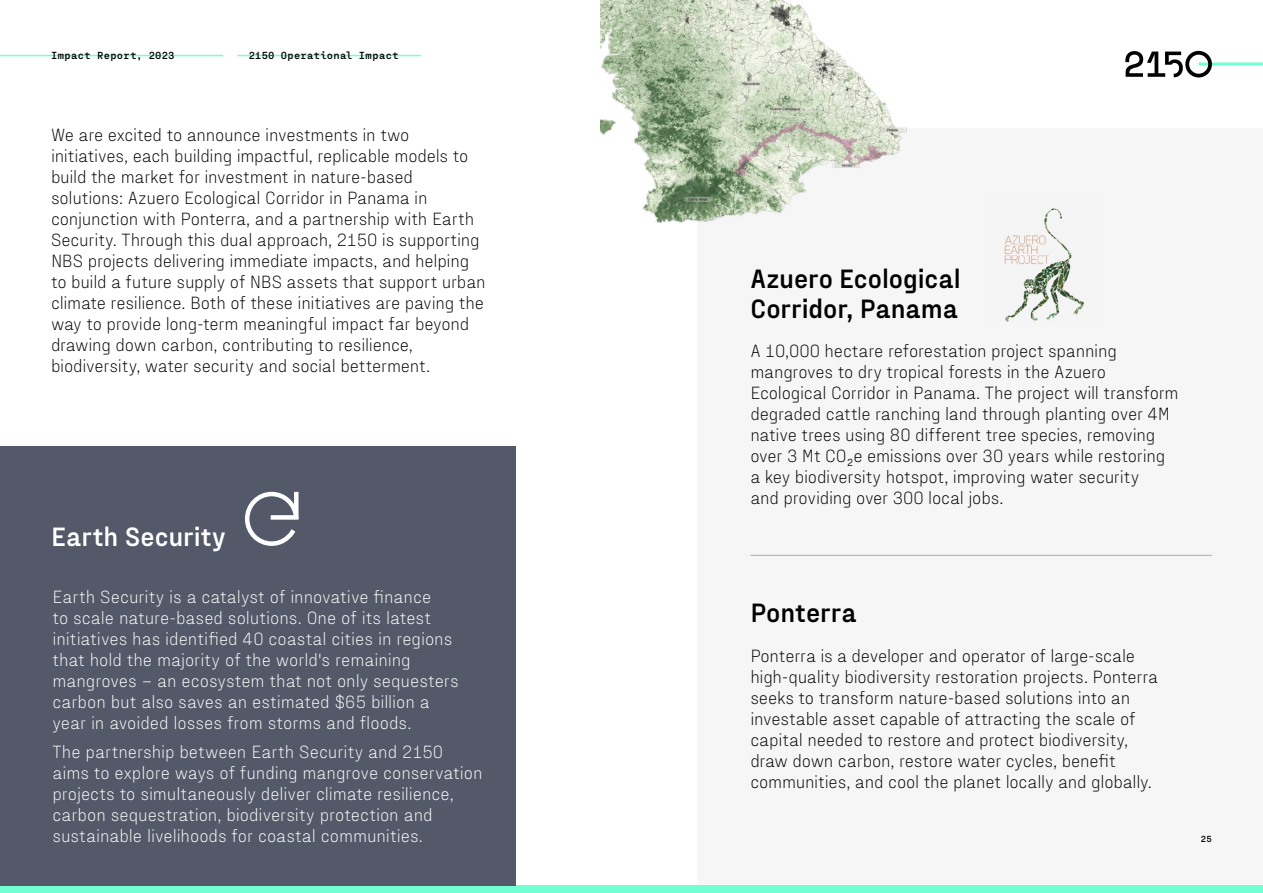
<style>
.page{position:relative;width:1263px;height:893px;background:#fff}
.page>*{position:absolute;margin:0;border:0;box-sizing:border-box;transform-origin:0 0}
.t1{font:700 27px/30px "Fraktion Sans";letter-spacing:-.005em;color:#000}
.t2{font:700 27px "Fraktion Sans";color:#fff}
.t3{font:300 18px/21px "Fraktion Sans";letter-spacing:-.015em;color:#000}
.t4{font:300 18px/21px "Fraktion Sans";letter-spacing:-.005em;color:#fff}
.t5{font:700 10.5px "Fraktion Mono";letter-spacing:.03em;color:#000}
.t6{font:700 9px "Fraktion Mono";color:#000}
</style>
<div class="page">
<div style="left:697px;top:128px;width:566px;height:765px;background:#f6f6f6"></div>
<hr style="left:1198px;top:62px;width:65px;height:3px;background:#72ffd1">
<svg style="left:1125px;top:51px;width:87px;height:26px"></svg>
<hr style="left:0;top:55px;width:223px;height:1px;background:#72ffd1">
<div style="left:0;top:885px;width:1263px;height:8px;background:#72ffd1"></div>
<hr style="left:237px;top:55px;width:184px;height:1px;background:#72ffd1">
<div style="left:0;top:446px;width:515px;height:439px;background:#535968"></div>
<img style="left:600px;top:0;width:307px;height:224px">
<img style="left:1004px;top:208px;width:81px;height:114px">
<svg style="left:245px;top:491px;width:54px;height:55px"></svg>
<hr style="left:750px;top:555px;width:462px;height:1px;background:#a9acb4">
<p class="t5" style="left:51px;top:46px;width:125px">Impact Report, 2023</p>
<p class="t5" style="left:249px;top:46px;width:151px">2150 Operational Impact</p>
<p class="t3" style="left:51px;top:123px;width:436px">We are excited to announce investments in two initiatives, each building impactful, replicable models to build the market for investment in nature-based solutions: Azuero Ecological Corridor in Panama in conjunction with Ponterra, and a partnership with Earth Security. Through this dual approach, 2150 is supporting NBS projects delivering immediate impacts, and helping to build a future supply of NBS assets that support urban climate resilience. Both of these initiatives are paving the way to provide long-term meaningful impact far beyond drawing down carbon, contributing to resilience, biodiversity, water security and social betterment.</p>
<h1 class="t2" style="left:51px;top:514px;width:176px">Earth Security</h1>
<p class="t4" style="left:52px;top:584px;width:408px">Earth Security is a catalyst of innovative finance<br>to scale nature-based solutions. One of its latest initiatives has identified 40 coastal cities in regions that hold the majority of the world's remaining mangroves – an ecosystem that not only sequesters carbon but also saves an estimated $65 billion a year in avoided losses from storms and floods.</p>
<p class="t4" style="left:52px;top:740px;width:432px">The partnership between Earth Security and 2150 aims to explore ways of funding mangrove conservation projects to simultaneously deliver climate resilience, carbon sequestration, biodiversity protection and sustainable livelihoods for coastal communities.</p>
<h1 class="t1" style="left:750px;top:261px;width:212px">Azuero Ecological<br>Corridor, Panama</h1>
<p class="t3" style="left:750px;top:338px;width:430px">A 10,000 hectare reforestation project spanning mangroves to dry tropical forests in the Azuero Ecological Corridor in Panama. The project will transform degraded cattle ranching land through planting over 4M native trees using 80 different tree species, removing over 3 Mt CO<sub>2</sub>e emissions over 30 years while restoring a key biodiversity hotspot, improving water security<br>and providing over 300 local jobs.</p>
<h1 class="t1" style="left:750px;top:595px;width:108px">Ponterra</h1>
<p class="t3" style="left:750px;top:643px;width:409px">Ponterra is a developer and operator of large-scale high-quality biodiversity restoration projects. Ponterra seeks to transform nature-based solutions into an investable asset capable of attracting the scale of capital needed to restore and protect biodiversity, draw down carbon, restore water cycles, benefit communities, and cool the planet locally and globally.</p>
<p class="t6" style="left:1201px;top:831px;width:12px">25</p>
</div>
